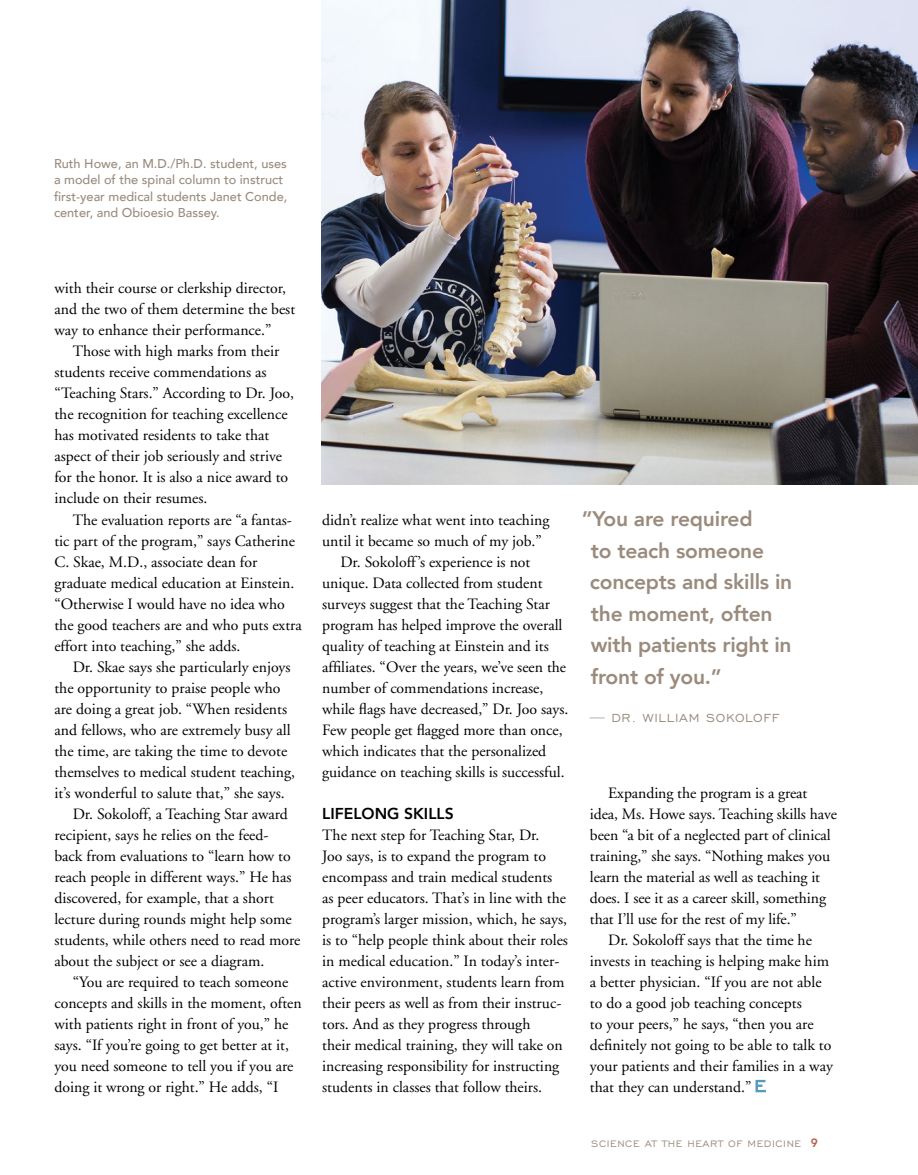
<style>
.page{position:relative;width:918px;height:1175px;background:#fff}
.page>*{position:absolute;margin:0;border:0;box-sizing:border-box;transform-origin:0 0}
.Callout{font:800 21px/31.5px "Avenir";letter-spacing:-.01em;color:#9a8b7d}
.Body_Copy_-_Agaramon{font:15.75px/21px "Adobe Garamond";color:#000}
.Subhead{font:800 15.75px "Avenir";color:#000}
.By_Line{font:15px "Engravers Gothic BT";letter-spacing:.05em;color:#9a8b7d}
.Caption_-_avenir_med{font:500 12.75px/16.5px "Avenir";color:#9a8b7d}
.t1{font:12px "Engravers Gothic BT";letter-spacing:.05em;color:#9a8b7d}
.s1{font-family:"Avenir";font-weight:800;color:#b2614a}
</style>
<div class="page">
<img style="left:322px;top:0;width:596px;height:485px">
<svg style="left:756px;top:1079px;width:10px;height:13px"></svg>
<p class="Caption_-_avenir_med" style="left:54px;top:154px;width:235px">Ruth Howe, an M.D./Ph.D. student, uses a model of the spinal column to instruct first-year medical students Janet Conde, center, and Obioesio Bassey.</p>
<p class="Body_Copy_-_Agaramon" style="left:54px;top:278px;width:242px">with their course or clerkship director, and the two of them determine the best way to enhance their performance.”</p>
<p class="Body_Copy_-_Agaramon" style="left:54px;top:341px;width:241px;text-indent:18px">Those with high marks from their students receive commendations as “Teaching Stars.” According to Dr. Joo, the recognition for teaching excellence has motivated residents to take that aspect of their job seriously and strive for the honor. It is also a nice award to include on their resumes.</p>
<p class="Body_Copy_-_Agaramon" style="left:54px;top:509px;width:249px;text-indent:18px">The evaluation reports are “a fantas&shy;tic part of the program,” says Catherine C. Skae, M.D., associate dean for graduate medical education at Einstein. “Otherwise I would have no idea who the good teachers are and who puts extra effort into teaching,” she adds.</p>
<p class="Body_Copy_-_Agaramon" style="left:54px;top:656px;width:242px;text-indent:18px">Dr. Skae says she particularly enjoys the opportunity to praise people who are doing a great job. “When residents and fellows, who are extremely busy all the time, are taking the time to devote themselves to medical student teaching, it’s wonderful to salute that,” she says.</p>
<p class="Body_Copy_-_Agaramon" style="left:54px;top:803px;width:248px;text-indent:18px">Dr. Sokoloff, a Teaching Star award recipient, says he relies on the feed&shy;back from evaluations to “learn how to reach people in different ways.” He has discovered, for example, that a short lecture during rounds might help some students, while others need to read more about the subject or see a diagram.</p>
<p class="Body_Copy_-_Agaramon" style="left:54px;top:971px;width:249px;text-indent:18px">“You are required to teach someone concepts and skills in the moment, often with patients right in front of you,” he says. “If you’re going to get better at it, you need someone to tell you if you are doing it wrong or right.” He adds, “I</p>
<p class="Body_Copy_-_Agaramon" style="left:322px;top:509px;width:229px">didn’t realize what went into teaching until it became so much of my job.”</p>
<p class="Body_Copy_-_Agaramon" style="left:322px;top:551px;width:248px;text-indent:18px">Dr. Sokoloff’s experience is not unique. Data collected from student surveys suggest that the Teaching Star program has helped improve the overall quality of teaching at Einstein and its affiliates. “Over the years, we’ve seen the number of commendations increase, while flags have decreased,” Dr. Joo says.<br>Few people get flagged more than once, which indicates that the personalized guidance on teaching skills is successful.</p>
<p class="Subhead" style="left:322px;top:801px;width:133px">LIFELONG SKILLS</p>
<p class="Body_Copy_-_Agaramon" style="left:322px;top:824px;width:247px">The next step for Teaching Star, Dr.<br>Joo says, is to expand the program to encompass and train medical students<br>as peer educators. That’s in line with the program’s larger mission, which, he says, is to “help people think about their roles in medical education.” In today’s inter&shy;active environment, students learn from their peers as well as from their instruc&shy;tors. And as they progress through<br>their medical training, they will take on increasing responsibility for instructing students in classes that follow theirs.</p>
<p class="Callout" style="left:590px;top:503px;width:204px;text-indent:-8px">”You are required<br>to teach someone concepts and skills in the moment, often with patients right in front of you.”</p>
<p class="By_Line" style="left:590px;top:710px;width:191px">— DR. WILLIAM SOKOLOFF</p>
<p class="Body_Copy_-_Agaramon" style="left:590px;top:783px;width:249px;text-indent:18px">Expanding the program is a great idea, Ms. Howe says. Teaching skills have been “a bit of a neglected part of clinical training,” she says. “Nothing makes you learn the material as well as teaching it does. I see it as a career skill, something that I’ll use for the rest of my life.”</p>
<p class="Body_Copy_-_Agaramon" style="left:590px;top:930px;width:245px;text-indent:18px">Dr. Sokoloff says that the time he invests in teaching is helping make him a better physician. “If you are not able to do a good job teaching concepts<br>to your peers,” he says, “then you are definitely not going to be able to talk to your patients and their families in a way that they can understand.”</p>
<p class="t1" style="left:591px;top:1137px;width:228px">SCIENCE AT THE HEART OF MEDICINE <span class="s1">9</span></p>
</div>
